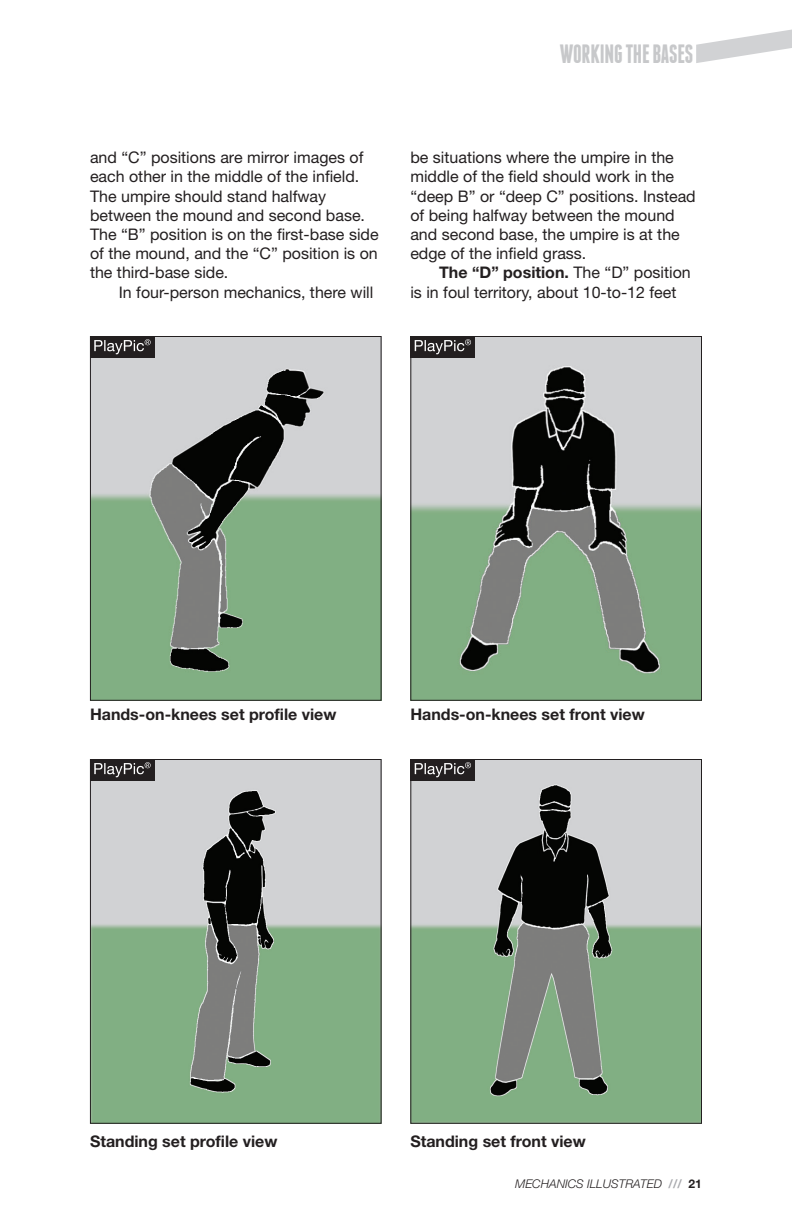
<style>
.page{position:relative;width:792px;height:1224px;background:#fff}
.page>*{position:absolute;margin:0;border:0;box-sizing:border-box;transform-origin:0 0}
.t1{font:700 26.4px "Franchise";letter-spacing:-.01em;color:#c7c8ca;scale:.91 1}
.t2{font:16px/19.2px "Helvetica Neue LT Std";color:#231f20}
.t3{font:700 16px "Helvetica Neue LT Std";color:#231f20}
.t4{font:italic 300 12px "Helvetica Neue LT Std";color:#231f20}
.s1{font-weight:700}
.s2{font-weight:700;font-style:normal;color:#a8a9ad}
.s3{font-weight:700;font-style:normal}
</style>
<div class="page">
<svg style="left:696px;top:30px;width:96px;height:33px"></svg>
<img style="left:92px;top:338px;width:288px;height:361px">
<div style="left:90px;top:336px;width:292px;height:365px;border:1px solid #231f20"></div>
<img style="left:92px;top:761px;width:288px;height:361px">
<div style="left:90px;top:759px;width:292px;height:365px;border:1px solid #231f20"></div>
<img style="left:412px;top:338px;width:288px;height:361px">
<div style="left:410px;top:336px;width:292px;height:365px;border:1px solid #231f20"></div>
<img style="left:412px;top:761px;width:288px;height:361px">
<div style="left:410px;top:759px;width:292px;height:365px;border:1px solid #231f20"></div>
<div style="left:90px;top:336px;width:65px;height:22px;background:#231f20"></div>
<svg style="left:94px;top:339px;width:57px;height:15px"></svg>
<div style="left:90px;top:759px;width:65px;height:22px;background:#231f20"></div>
<svg style="left:94px;top:762px;width:57px;height:15px"></svg>
<div style="left:410px;top:336px;width:65px;height:22px;background:#231f20"></div>
<svg style="left:415px;top:339px;width:56px;height:15px"></svg>
<div style="left:410px;top:759px;width:65px;height:22px;background:#231f20"></div>
<svg style="left:415px;top:762px;width:56px;height:15px"></svg>
<h1 class="t1" style="left:560px;top:41px;width:148px">WORKING THE BASES</h1>
<p class="t2" style="left:90px;top:148px;width:290px">and “C” positions are mirror images of each other in the middle of the infield.<br>The umpire should stand halfway between the mound and second base.<br>The “B” position is on the first-base side of the mound, and the “C” position is on the third-base side.</p>
<p class="t2" style="left:119px;top:282px;width:256px">In four-person mechanics, there will</p>
<p class="t2" style="left:410px;top:148px;width:287px">be situations where the umpire in the middle of the field should work in the “deep B” or “deep C” positions. Instead of being halfway between the mound and second base, the umpire is at the edge of the infield grass.</p>
<p class="t2" style="left:410px;top:263px;width:282px;text-indent:29px"><span class="s1">The “D” position.</span> The “D” position is in foul territory, about 10-to-12 feet</p>
<p class="t3" style="left:90px;top:705px;width:248px">Hands-on-knees set profile view</p>
<p class="t3" style="left:410px;top:705px;width:236px">Hands-on-knees set front view</p>
<p class="t3" style="left:90px;top:1132px;width:189px">Standing set profile view</p>
<p class="t3" style="left:410px;top:1132px;width:177px">Standing set front view</p>
<p class="t4" style="left:515px;top:1177px;width:188px">MECHANICS ILLUSTRATED <span class="s2">///</span> <span class="s3">21</span></p>
</div>
